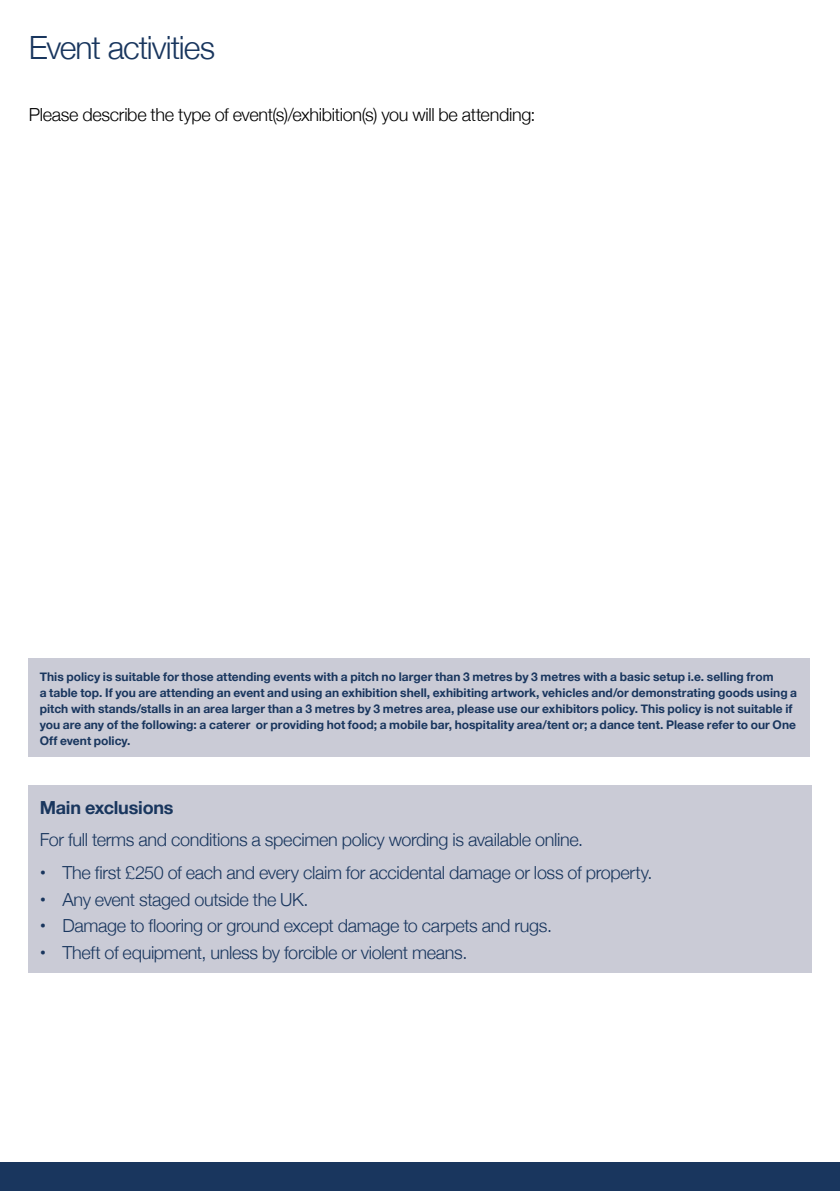
<style>
.page{position:relative;width:840px;height:1191px;background:#fff}
.page>*{position:absolute;margin:0;border:0;box-sizing:border-box;transform-origin:0 0}
.t1{font:300 32px "Helvetica Neue";letter-spacing:-.035em;color:#19365e}
.t2{font:300 18px "Helvetica Neue";letter-spacing:-.02em;color:#19365e}
.t3{font:300 18px "Helvetica Neue";letter-spacing:-.02em;color:#000}
.t4{font:700 18px "Helvetica Neue";letter-spacing:-.01em;color:#19365e}
.t5{font:700 12px/16px "Helvetica Neue";color:#19365e}
.s1{font-weight:700}
</style>
<div class="page">
<div style="left:0;top:1162px;width:839px;height:29px;background:#19365e"></div>
<div style="left:28px;top:658px;width:781px;height:99px;background:#cacbd6"></div>
<div style="left:28px;top:785px;width:783px;height:188px;background:#cacbd6"></div>
<h1 class="t1" style="left:29px;top:22px;width:188px">Event activities</h1>
<h2 class="t3" style="left:29px;top:100px;width:508px">Please describe the type of event(s)/exhibition(s) you will be attending:</h2>
<p class="t5" style="left:40px;top:669px;width:758px">This policy is suitable for those attending events with a pitch no larger than 3 metres by 3 metres with a basic setup i.e. selling from<br>a table top. If you are attending an event and using an exhibition shell, exhibiting artwork, vehicles and/or demonstrating goods using a pitch with stands/stalls in an area larger than a 3 metres by 3 metres area, please use our exhibitors policy. This policy is not suitable if you are any of the following: a caterer or providing hot food; a mobile bar, hospitality area/tent or; a dance tent. Please refer to our One Off event policy.</p>
<h2 class="t4" style="left:40px;top:793px;width:135px">Main exclusions</h2>
<h2 class="t2" style="left:40px;top:825px;width:544px">For full terms and conditions a specimen policy wording is available online.</h2>
<h2 class="t2" style="left:40px;top:858px;width:614px"><span class="s1">•</span> The first £250 of each and every claim for accidental damage or loss of property.</h2>
<h2 class="t2" style="left:40px;top:884px;width:270px"><span class="s1">•</span> Any event staged outside the UK.</h2>
<h2 class="t2" style="left:40px;top:911px;width:513px"><span class="s1">•</span> Damage to flooring or ground except damage to carpets and rugs.</h2>
<h2 class="t2" style="left:40px;top:938px;width:429px"><span class="s1">•</span> Theft of equipment, unless by forcible or violent means.</h2>
</div>
